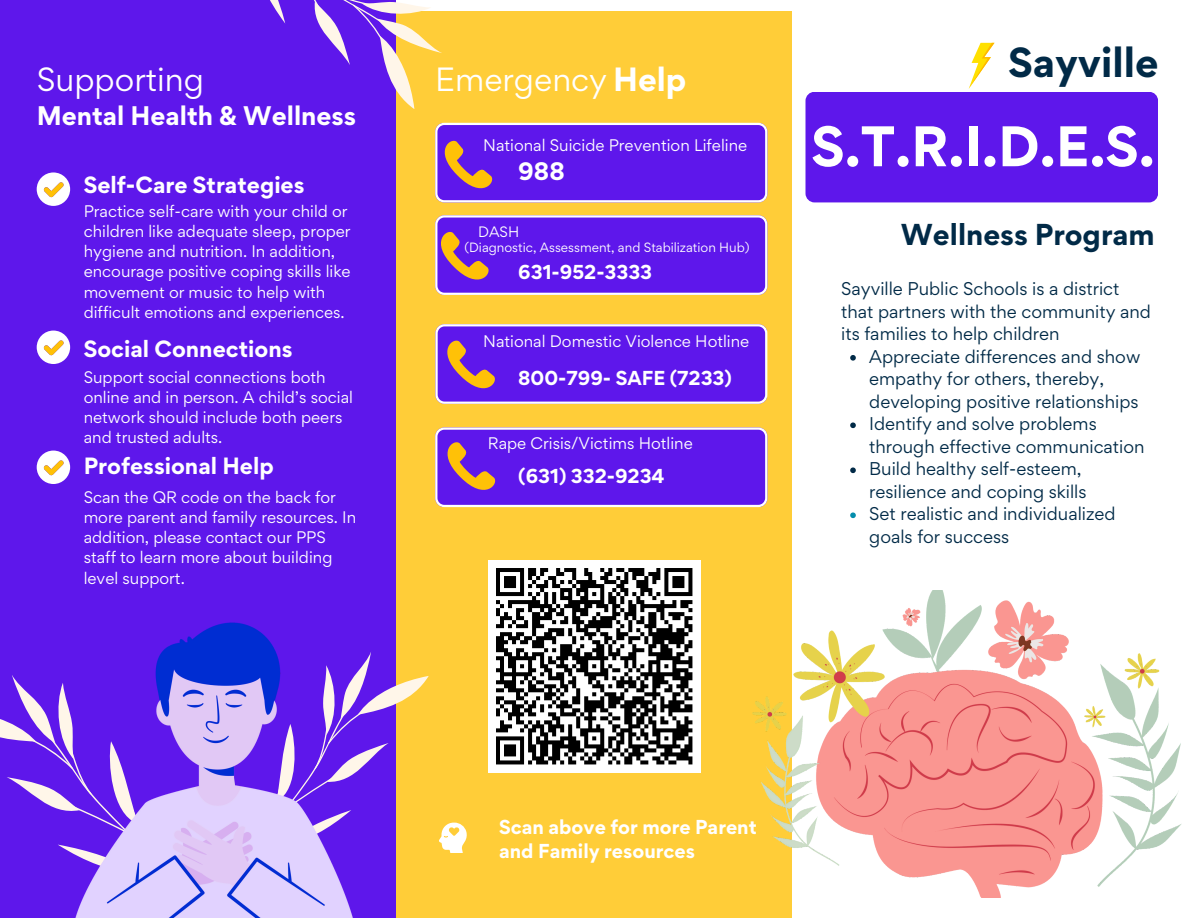
<style>
.page{position:relative;width:1188px;height:918px;background:#fff}
.page>*{position:absolute;margin:0;border:0;box-sizing:border-box;transform-origin:0 0}
.t1{font:700 51px "Gordita";color:#fff}
.t2{font:700 37.5px "Gordita";color:#012a47}
.t3{font:30px "Gordita";color:#fff}
.t4{font:700 27px "Gordita";color:#012a47}
.t5{font:700 24px "Gordita";color:#fff}
.t6{font:700 22.5px "Gordita";color:#fff}
.t7{font:700 21px "Gordita";color:#fff}
.t8{font:700 18px/24.8px "Gordita";color:#fff}
.t9{font:16.5px/22.5px "Gordita";color:#012a47}
.t10{font:15px/20.2px "Gordita";color:#fff}
.t11{font:13.5px "Gordita";color:#fff}
.t12{font:12px "Gordita";color:#fff}
.s1{font-weight:700}
</style>
<div class="page">
<div style="left:396px;top:12px;width:396px;height:906px;background:#ffcd38"></div>
<div style="left:0;top:1px;width:396px;height:917px;background:#5e17eb"></div>
<div style="left:806px;top:92px;width:352px;height:110px;background:#5e17eb;border-radius:9px"></div>
<svg style="left:435px;top:123px;width:332px;height:79px;background:#6d2ae4"></svg>
<svg style="left:435px;top:215px;width:332px;height:80px;background:#6e2ce4"></svg>
<svg style="left:190px;top:0;width:254px;height:109px"></svg>
<svg style="left:0;top:652px;width:429px;height:149px"></svg>
<svg style="left:37px;top:172px;width:33px;height:34px"></svg>
<svg style="left:37px;top:331px;width:33px;height:33px"></svg>
<svg style="left:37px;top:451px;width:33px;height:33px"></svg>
<img style="left:42px;top:622px;width:328px;height:296px">
<svg style="left:439px;top:823px;width:28px;height:30px"></svg>
<svg style="left:969px;top:43px;width:26px;height:46px"></svg>
<img style="left:753px;top:591px;width:428px;height:307px">
<svg style="left:850px;top:355px;width:6px;height:6px"></svg>
<svg style="left:850px;top:422px;width:6px;height:6px"></svg>
<svg style="left:850px;top:467px;width:6px;height:6px"></svg>
<svg style="left:850px;top:512px;width:6px;height:6px"></svg>
<svg style="left:435px;top:324px;width:332px;height:80px;background:#6e2ce4"></svg>
<svg style="left:435px;top:427px;width:332px;height:80px;background:#6e2ce3"></svg>
<div style="left:488px;top:560px;width:212px;height:212px;background:#fff"></div>
<svg style="left:496px;top:568px;width:197px;height:197px"></svg>
<h4 class="t3" style="left:37px;top:59px;width:169px">Supporting</h4>
<h3 class="t3" style="left:435px;top:59px;width:253px">Emergency <span class="s1">Help</span></h3>
<p class="t5" style="left:37px;top:99px;width:321px">Mental Health &amp; Wellness</p>
<p class="t7" style="left:84px;top:171px;width:222px">Self-Care Strategies</p>
<p class="t10" style="left:84px;top:201px;width:268px">Practice self-care with your child or children like adequate sleep, proper hygiene and nutrition. In addition, encourage positive coping skills like movement or music to help with difficult emotions and experiences.</p>
<h5 class="t7" style="left:84px;top:335px;width:210px">Social Connections</h5>
<p class="t10" style="left:84px;top:367px;width:271px">Support social connections both online and in person. A child’s social network should include both peers and trusted adults.</p>
<p class="t7" style="left:84px;top:452px;width:192px">Professional Help</p>
<p class="t10" style="left:84px;top:487px;width:274px">Scan the QR code on the back for more parent and family resources. In addition, please contact our PPS staff to learn more about building level support.</p>
<p class="t10" style="left:483px;top:135px;width:266px">National Suicide Prevention Lifeline</p>
<p class="t6" style="left:518px;top:156px;width:48px">988</p>
<p class="t11" style="left:478px;top:222px;width:42px">DASH</p>
<p class="t12" style="left:464px;top:239px;width:287px">(Diagnostic, Assessment, and Stabilization Hub)</p>
<p class="t8" style="left:518px;top:260px;width:135px">631-952-3333</p>
<p class="t10" style="left:483px;top:331px;width:268px">National Domestic Violence Hotline</p>
<p class="t8" style="left:518px;top:365px;width:215px">800-799- SAFE (7233)</p>
<p class="t10" style="left:488px;top:433px;width:206px">Rape Crisis/Victims Hotline</p>
<p class="t8" style="left:518px;top:464px;width:148px">(631) 332-9234</p>
<h6 class="t2" style="left:1008px;top:37px;width:152px">Sayville</h6>
<p class="t1" style="left:811px;top:112px;width:345px">S.T.R.I.D.E.S.</p>
<h6 class="t4" style="left:901px;top:216px;width:255px">Wellness Program</h6>
<p class="t9" style="left:841px;top:278px;width:311px">Sayville Public Schools is a district that partners with the community and its families to help children</p>
<p class="t9" style="left:869px;top:345px;width:273px">Appreciate differences and show empathy for others, thereby, developing positive relationships</p>
<h6 class="t9" style="left:869px;top:413px;width:277px">Identify and solve problems through effective communication</h6>
<p class="t9" style="left:869px;top:458px;width:219px">Build healthy self-esteem, resilience and coping skills</p>
<p class="t9" style="left:869px;top:503px;width:248px">Set realistic and individualized goals for success</p>
<p class="t8" style="left:499px;top:814px;width:259px">Scan above for more Parent and Family resources</p>
</div>
